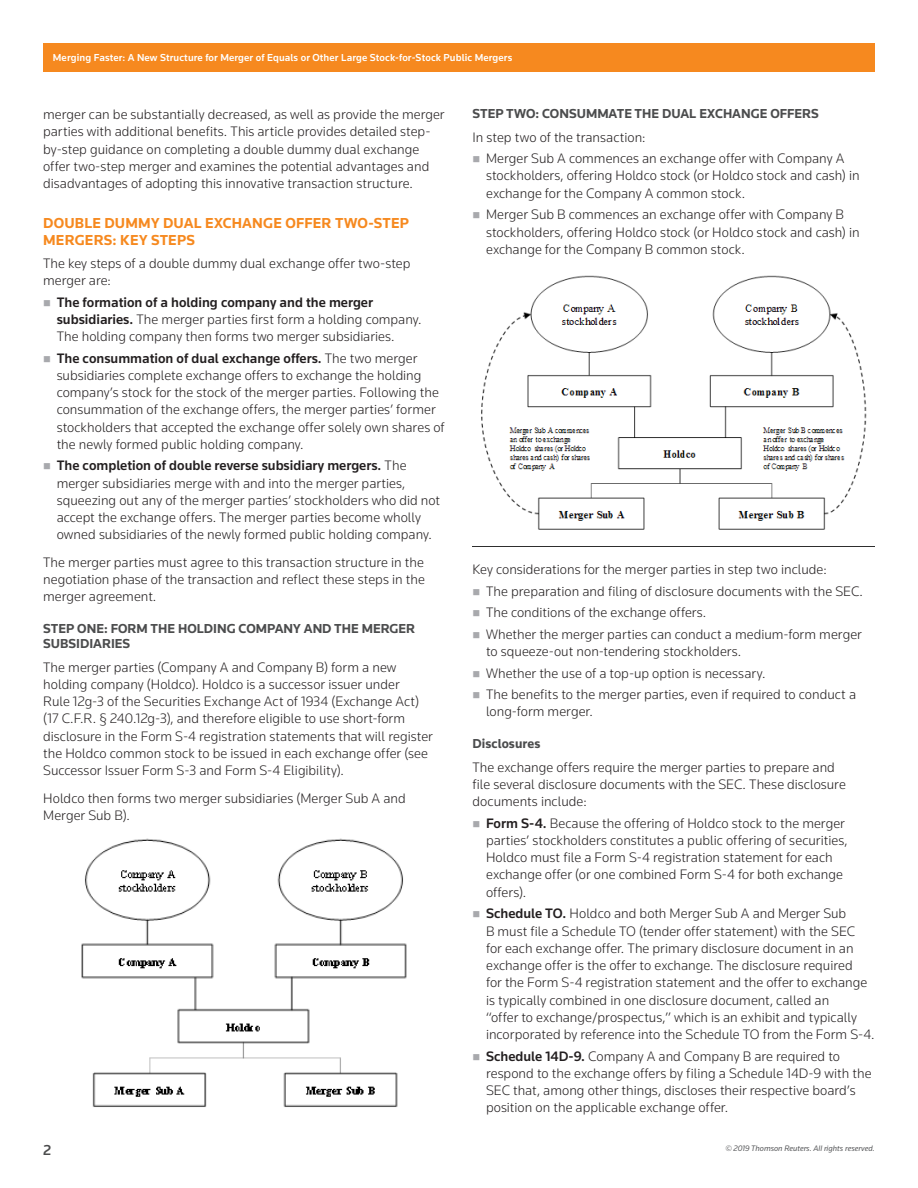
<style>
.page{position:relative;width:918px;height:1188px;background:#fff}
.page>*{position:absolute;margin:0;border:0;box-sizing:border-box;transform-origin:0 0}
.t1{font:700 15px/16.5px "Knowledge";letter-spacing:.015em;color:#f6891f}
.t2{font:500 15px "Knowledge";color:#4b4c4d}
.t3{font:300 14.25px/17.2px "Knowledge";letter-spacing:.005em;color:#231f20}
.t4{font:700 13.5px/15px "Knowledge";color:#4b4c4d}
.t5{font:500 10.5px "Knowledge";letter-spacing:.01em;color:#fff}
.t6{font:italic 8.25px "Knowledge";color:#57585a}
.s1{font-weight:500}
</style>
<div class="page">
<div style="left:43px;top:43px;width:832px;height:29px;background:#f6891f"></div>
<img style="left:81px;top:838px;width:326px;height:269px">
<img style="left:472px;top:275px;width:403px;height:272px">
<p class="t5" style="left:53px;top:51px;width:461px">Merging Faster: A New Structure for Merger of Equals or Other Large Stock-for-Stock Public Mergers</p>
<p class="t3" style="left:43px;top:105px;width:403px">merger can be substantially decreased, as well as provide the merger parties with additional benefits. This article provides detailed step&shy;by-step guidance on completing a double dummy dual exchange offer two-step merger and examines the potential advantages and disadvantages of adopting this innovative transaction structure.</p>
<p class="t1" style="left:43px;top:215px;width:367px">DOUBLE DUMMY DUAL EXCHANGE OFFER TWO-STEP<br>MERGERS: KEY STEPS</p>
<p class="t3" style="left:43px;top:254px;width:369px">The key steps of a double dummy dual exchange offer two-step merger are:</p>
<p class="t3" style="left:57px;top:293px;width:367px"><span class="s1">The formation of a holding company and the merger subsidiaries.</span> The merger parties first form a holding company.<br>The holding company then forms two merger subsidiaries.</p>
<p class="t3" style="left:57px;top:349px;width:389px"><span class="s1">The consummation of dual exchange offers.</span> The two merger subsidiaries complete exchange offers to exchange the holding company’s stock for the stock of the merger parties. Following the consummation of the exchange offers, the merger parties’ former stockholders that accepted the exchange offer solely own shares of the newly formed public holding company.</p>
<p class="t3" style="left:57px;top:457px;width:385px"><span class="s1">The completion of double reverse subsidiary mergers.</span> The merger subsidiaries merge with and into the merger parties, squeezing out any of the merger parties’ stockholders who did not accept the exchange offers. The merger parties become wholly owned subsidiaries of the newly formed public holding company.</p>
<p class="t3" style="left:43px;top:553px;width:383px;text-align:justify">The merger parties must agree to this transaction structure in the negotiation phase of the transaction and reflect these steps in the merger agreement.</p>
<p class="t4" style="left:43px;top:621px;width:374px">STEP ONE: FORM THE HOLDING COMPANY AND THE MERGER<br>SUBSIDIARIES</p>
<p class="t3" style="left:43px;top:658px;width:391px">The merger parties (Company A and Company B) form a new holding company (Holdco). Holdco is a successor issuer under<br>Rule 12g-3 of the Securities Exchange Act of 1934 (Exchange Act) (17 C.F.R. § 240.12g-3), and therefore eligible to use short-form disclosure in the Form S-4 registration statements that will register the Holdco common stock to be issued in each exchange offer (see Successor Issuer Form S-3 and Form S-4 Eligibility).</p>
<p class="t3" style="left:43px;top:789px;width:364px">Holdco then forms two merger subsidiaries (Merger Sub A and<br>Merger Sub B).</p>
<p class="t4" style="left:472px;top:106px;width:348px">STEP TWO: CONSUMMATE THE DUAL EXCHANGE OFFERS</p>
<p class="t3" style="left:486px;top:126px;width:360px;line-height:21.6px;text-indent:-14px">In step two of the transaction:<br>Merger Sub A commences an exchange offer with Company A</p>
<p class="t3" style="left:486px;top:167px;width:375px">stockholders, offering Holdco stock (or Holdco stock and cash) in exchange for the Company A common stock.</p>
<p class="t3" style="left:486px;top:206px;width:375px">Merger Sub B commences an exchange offer with Company B stockholders, offering Holdco stock (or Holdco stock and cash) in exchange for the Company B common stock.</p>
<p class="t3" style="left:486px;top:558px;width:378px;line-height:21.6px;text-indent:-14px">Key considerations for the merger parties in step two include:<br>The preparation and filing of disclosure documents with the SEC.<br>The conditions of the exchange offers.<br>Whether the merger parties can conduct a medium-form merger</p>
<p class="t3" style="left:486px;top:640px;width:372px;line-height:21.6px">to squeeze-out non-tendering stockholders.<br>Whether the use of a top-up option is necessary.<br>The benefits to the merger parties, even if required to conduct a</p>
<p class="t3" style="left:486px;top:703px;width:108px">long-form merger.</p>
<p class="t4" style="left:472px;top:736px;width:70px">Disclosures</p>
<p class="t3" style="left:472px;top:758px;width:375px">The exchange offers require the merger parties to prepare and file several disclosure documents with the SEC. These disclosure documents include:</p>
<p class="t3" style="left:486px;top:814px;width:363px"><span class="s1">Form S-4.</span> Because the offering of Holdco stock to the merger parties’ stockholders constitutes a public offering of securities, Holdco must file a Form S-4 registration statement for each exchange offer (or one combined Form S-4 for both exchange offers).</p>
<p class="t3" style="left:486px;top:905px;width:390px"><span class="s1">Schedule TO.</span> Holdco and both Merger Sub A and Merger Sub<br>B must file a Schedule TO (tender offer statement) with the SEC for each exchange offer. The primary disclosure document in an exchange offer is the offer to exchange. The disclosure required<br>for the Form S-4 registration statement and the offer to exchange is typically combined in one disclosure document, called an<br>“offer to exchange/prospectus,” which is an exhibit and typically incorporated by reference into the Schedule TO from the Form S-4.</p>
<p class="t3" style="left:486px;top:1047px;width:387px"><span class="s1">Schedule 14D-9.</span> Company A and Company B are required to respond to the exchange offers by filing a Schedule 14D-9 with the SEC that, among other things, discloses their respective board’s position on the applicable exchange offer.</p>
<p class="t2" style="left:43px;top:1141px;width:10px">2</p>
<p class="t6" style="left:725px;top:1143px;width:151px">© 2019 Thomson Reuters. All rights reserved.</p>
</div>
